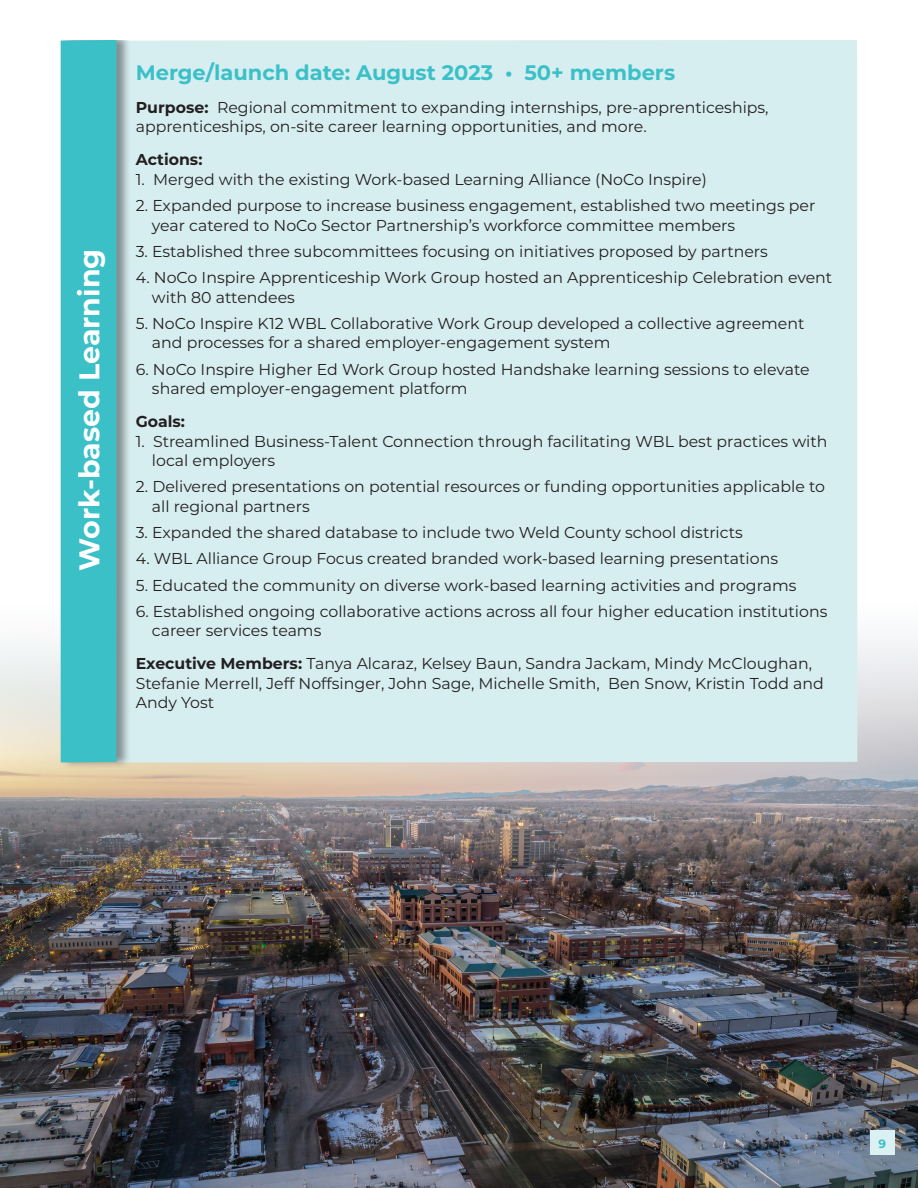
<style>
.page{position:relative;width:918px;height:1188px;background:#fff}
.page>*{position:absolute;margin:0;border:0;box-sizing:border-box;transform-origin:0 0}
.t1{font:700 28.5px "Montserrat";color:#fff}
.t2{font:700 21px "Montserrat";color:#3bc0c8}
.t3{font:15.75px/19.5px "Montserrat";color:#231f20}
.t4{font:700 15.75px "Montserrat";color:#231f20}
.t5{font:700 12px "Montserrat";color:#3bc0c8}
.s1{font-weight:700}
</style>
<div class="page">
<img style="left:0;top:556px;width:918px;height:632px">
<div style="left:870px;top:1131px;width:25px;height:24px;background:#daf0f2"></div>
<div style="left:131px;top:40px;width:726px;height:722px;background:#d7eef0"></div>
<div style="left:60px;top:32px;width:71px;height:738px;background:#231f20;opacity:.47"></div>
<div style="left:61px;top:40px;width:56px;height:722px;background:#3bc0c8"></div>
<div style="left:0;top:19px;width:918px;height:21px;background:#fff"></div>
<h1 class="t1" style="left:69px;top:571px;width:323px;rotate:-90deg">Work-based Learning</h1>
<h2 class="t2" style="left:136px;top:57px;width:541px">Merge/launch date: August 2023 • 50+ members</h2>
<p class="t3" style="left:136px;top:97px;width:634px"><span class="s1">Purpose:</span> Regional commitment to expanding internships, pre-apprenticeships, apprenticeships, on-site career learning opportunities, and more.</p>
<p class="t4" style="left:136px;top:148px;width:68px">Actions:</p>
<p class="t3" style="left:136px;top:169px;width:573px">1. Merged with the existing Work-based Learning Alliance (NoCo Inspire)</p>
<p class="t3" style="left:152px;top:195px;width:665px;text-indent:-16px">2. Expanded purpose to increase business engagement, established two meetings per year catered to NoCo Sector Partnership’s workforce committee members</p>
<p class="t3" style="left:136px;top:241px;width:634px">3. Established three subcommittees focusing on initiatives proposed by partners</p>
<p class="t3" style="left:152px;top:267px;width:682px;text-indent:-16px">4. NoCo Inspire Apprenticeship Work Group hosted an Apprenticeship Celebration event with 80 attendees</p>
<p class="t3" style="left:152px;top:313px;width:654px;text-indent:-16px">5. NoCo Inspire K12 WBL Collaborative Work Group developed a collective agreement and processes for a shared employer-engagement system</p>
<p class="t3" style="left:152px;top:359px;width:659px;text-indent:-16px">6. NoCo Inspire Higher Ed Work Group hosted Handshake learning sessions to elevate shared employer-engagement platform</p>
<p class="t4" style="left:136px;top:410px;width:51px">Goals:</p>
<p class="t3" style="left:152px;top:431px;width:677px;text-indent:-16px">1. Streamlined Business-Talent Connection through facilitating WBL best practices with local employers</p>
<p class="t3" style="left:152px;top:477px;width:675px;text-indent:-16px">2. Delivered presentations on potential resources or funding opportunities applicable to all regional partners</p>
<p class="t3" style="left:136px;top:522px;width:609px">3. Expanded the shared database to include two Weld County school districts</p>
<p class="t3" style="left:136px;top:549px;width:644px">4. WBL Alliance Group Focus created branded work-based learning presentations</p>
<p class="t3" style="left:136px;top:575px;width:662px">5. Educated the community on diverse work-based learning activities and programs</p>
<p class="t3" style="left:152px;top:601px;width:677px;text-indent:-16px">6. Established ongoing collaborative actions across all four higher education institutions career services teams</p>
<p class="t3" style="left:136px;top:654px;width:690px"><span class="s1">Executive Members:</span> Tanya Alcaraz, Kelsey Baun, Sandra Jackam, Mindy McCloughan,<br>Stefanie Merrell, Jeff Noffsinger, John Sage, Michelle Smith, Ben Snow, Kristin Todd and<br>Andy Yost</p>
<p class="t5" style="left:879px;top:1135px;width:9px">9</p>
</div>
